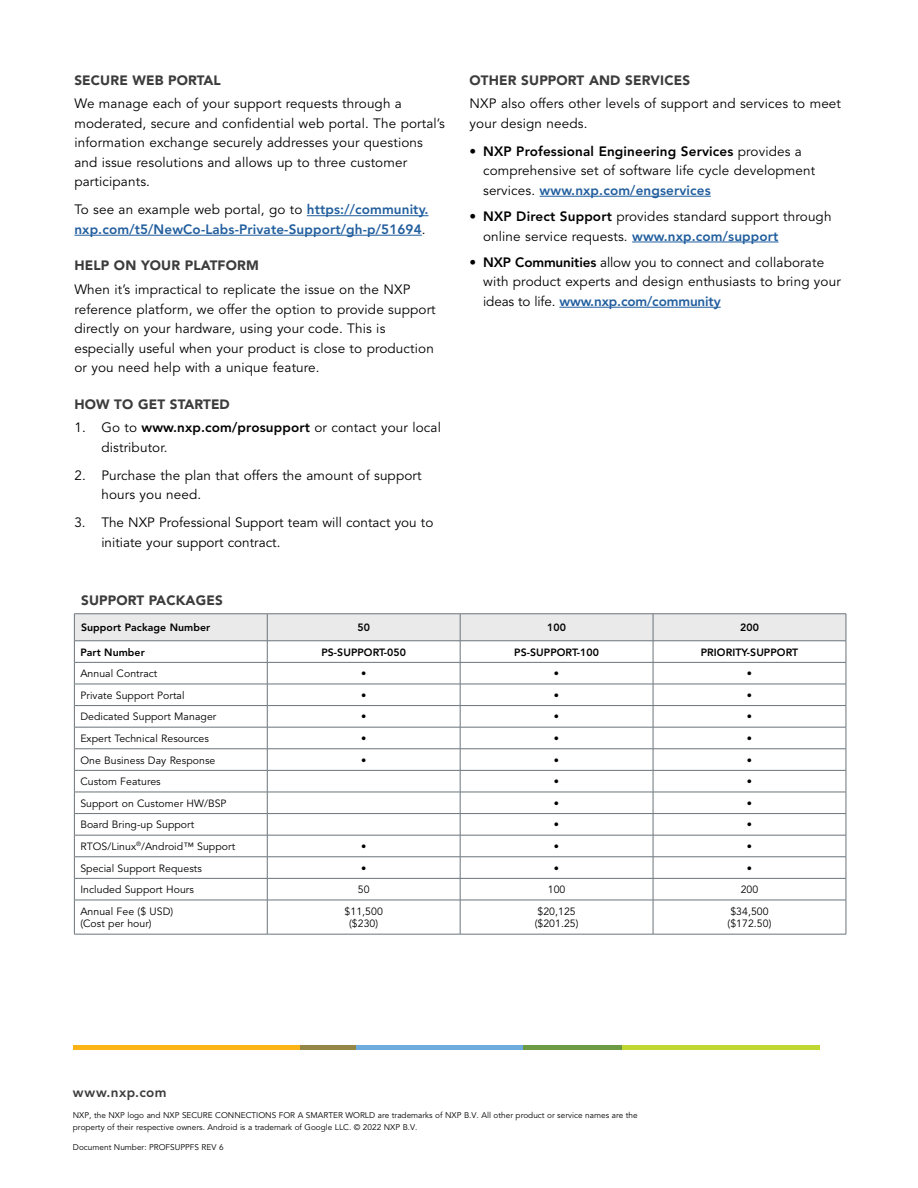
<style>
.page{position:relative;width:918px;height:1188px;background:#fff}
.page>*{position:absolute;margin:0;border:0;box-sizing:border-box;transform-origin:0 0}
.Body_Text{font:13.5px/19.5px "Avenir LT Std";letter-spacing:.01em;color:#000}
.Body_Text-2{font:800 13.5px/19.5px "Avenir LT Std";letter-spacing:.01em;color:#215e9e}
.Body_Text_Header{font:900 13.5px "Avenir LT Std";letter-spacing:.01em;color:#3d3c3d}
.URLBackPage{font:800 13.5px "Avenir LT Std";letter-spacing:.035em;color:#3d3c3d}
.Table_Body_Text{font:10.5px/12.8px "Avenir LT Std";letter-spacing:.005em;color:#000}
.Table_Subhead_LEFT{font:800 10.5px "Avenir LT Std";letter-spacing:.005em;color:#000}
.Legal_Copyright_Text{font:8.25px/12px "Avenir LT Std";color:#000}
.s1{font-weight:400;color:#000}
.s2{font-weight:800}
.s3{font-weight:800;color:#215e9e}
</style>
<div class="page">
<hr style="left:356px;top:1045px;width:167px;height:4px;background:#6dacde">
<hr style="left:73px;top:1045px;width:227px;height:4px;background:#fcb316">
<hr style="left:300px;top:1045px;width:56px;height:4px;background:#938647">
<hr style="left:622px;top:1045px;width:198px;height:4px;background:#bfd730">
<hr style="left:523px;top:1045px;width:99px;height:4px;background:#6d9a45">
<hr style="left:307px;top:215px;width:122px;height:1px;background:#215e9e">
<hr style="left:74px;top:235px;width:348px;height:1px;background:#215e9e">
<hr style="left:540px;top:196px;width:171px;height:1px;background:#215e9e">
<hr style="left:632px;top:242px;width:147px;height:1px;background:#215e9e">
<hr style="left:559px;top:307px;width:162px;height:1px;background:#215e9e">
<hr style="left:74px;top:900px;width:193px;height:1px;background:#6a747b">
<hr style="left:74px;top:900px;width:1px;height:34px;background:#6a747b">
<hr style="left:74px;top:934px;width:193px;height:1px;background:#6a747b">
<hr style="left:267px;top:900px;width:193px;height:1px;background:#6a747b">
<hr style="left:267px;top:900px;width:1px;height:34px;background:#6a747b">
<hr style="left:460px;top:900px;width:193px;height:1px;background:#6a747b">
<hr style="left:460px;top:900px;width:1px;height:34px;background:#6a747b">
<hr style="left:267px;top:934px;width:193px;height:1px;background:#6a747b">
<hr style="left:460px;top:934px;width:193px;height:1px;background:#6a747b">
<hr style="left:653px;top:900px;width:193px;height:1px;background:#6a747b">
<hr style="left:653px;top:900px;width:1px;height:34px;background:#6a747b">
<hr style="left:846px;top:900px;width:1px;height:34px;background:#6a747b">
<hr style="left:653px;top:934px;width:193px;height:1px;background:#6a747b">
<svg style="left:74px;top:614px;width:773px;height:286px"></svg>
<hr style="left:653px;top:641px;width:193px;height:1px;background:#6a747b">
<hr style="left:653px;top:662px;width:193px;height:1px;background:#6a747b">
<p class="Body_Text_Header" style="left:74px;top:72px;width:148px">SECURE WEB PORTAL</p>
<p class="Body_Text" style="left:74px;top:94px;width:372px">We manage each of your support requests through a moderated, secure and confidential web portal. The portal’s information exchange securely addresses your questions and issue resolutions and allows up to three customer participants.</p>
<p class="Body_Text-2" style="left:74px;top:200px;width:356px"><span class="s1">To see an example web portal, go to</span> https://community. nxp.com/t5/NewCo-Labs-Private-Support/gh-p/51694<span class="s1">.</span></p>
<p class="Body_Text_Header" style="left:74px;top:258px;width:186px">HELP ON YOUR PLATFORM</p>
<p class="Body_Text" style="left:74px;top:280px;width:363px">When it’s impractical to replicate the issue on the NXP reference platform, we offer the option to provide support directly on your hardware, using your code. This is especially useful when your product is close to production or you need help with a unique feature.</p>
<p class="Body_Text_Header" style="left:74px;top:396px;width:157px">HOW TO GET STARTED</p>
<p class="Body_Text" style="left:101px;top:418px;width:341px;text-indent:-27px">1. Go to <span class="s2">www.nxp.com/prosupport</span> or contact your local distributor.</p>
<p class="Body_Text" style="left:101px;top:466px;width:322px;text-indent:-27px">2. Purchase the plan that offers the amount of support hours you need.</p>
<p class="Body_Text" style="left:101px;top:513px;width:334px;text-indent:-27px">3. The NXP Professional Support team will contact you to initiate your support contract.</p>
<p class="Body_Text_Header" style="left:470px;top:72px;width:222px">OTHER SUPPORT AND SERVICES</p>
<p class="Body_Text" style="left:470px;top:94px;width:373px">NXP also offers other levels of support and services to meet your design needs.</p>
<p class="Body_Text" style="left:483px;top:142px;width:334px;text-indent:-14px"><span class="s2">• NXP Professional Engineering Services</span> provides a comprehensive set of software life cycle development services. <span class="s3">www.nxp.com/engservices</span></p>
<p class="Body_Text" style="left:483px;top:207px;width:350px;text-indent:-14px"><span class="s2">• NXP Direct Support</span> provides standard support through online service requests. <span class="s3">www.nxp.com/support</span></p>
<p class="Body_Text" style="left:483px;top:253px;width:359px;text-indent:-14px"><span class="s2">• NXP Communities</span> allow you to connect and collaborate with product experts and design enthusiasts to bring your ideas to life. <span class="s3">www.nxp.com/community</span></p>
<p class="Body_Text_Header" style="left:81px;top:593px;width:143px">SUPPORT PACKAGES</p>
<p class="Table_Subhead_LEFT" style="left:81px;top:621px;width:131px">Support Package Number</p>
<p class="Table_Subhead_LEFT" style="left:357px;top:621px;width:14px">50</p>
<p class="Table_Subhead_LEFT" style="left:547px;top:621px;width:20px">100</p>
<p class="Table_Subhead_LEFT" style="left:740px;top:621px;width:20px">200</p>
<p class="Table_Subhead_LEFT" style="left:80px;top:646px;width:66px">Part Number</p>
<p class="Table_Subhead_LEFT" style="left:321px;top:646px;width:86px">PS-SUPPORT-050</p>
<p class="Table_Subhead_LEFT" style="left:514px;top:646px;width:86px">PS-SUPPORT-100</p>
<p class="Table_Subhead_LEFT" style="left:701px;top:646px;width:99px">PRIORITY-SUPPORT</p>
<p class="Table_Body_Text" style="left:80px;top:667px;width:79px">Annual Contract</p>
<p class="Table_Body_Text" style="left:361px;top:667px;width:7px">•</p>
<p class="Table_Body_Text" style="left:554px;top:667px;width:7px">•</p>
<p class="Table_Body_Text" style="left:747px;top:667px;width:7px">•</p>
<p class="Table_Body_Text" style="left:80px;top:689px;width:106px">Private Support Portal</p>
<p class="Table_Body_Text" style="left:361px;top:689px;width:7px">•</p>
<p class="Table_Body_Text" style="left:554px;top:689px;width:7px">•</p>
<p class="Table_Body_Text" style="left:747px;top:689px;width:7px">•</p>
<p class="Table_Body_Text" style="left:80px;top:711px;width:138px">Dedicated Support Manager</p>
<p class="Table_Body_Text" style="left:361px;top:711px;width:7px">•</p>
<p class="Table_Body_Text" style="left:554px;top:711px;width:7px">•</p>
<p class="Table_Body_Text" style="left:747px;top:711px;width:7px">•</p>
<p class="Table_Body_Text" style="left:80px;top:732px;width:130px">Expert Technical Resources</p>
<p class="Table_Body_Text" style="left:361px;top:732px;width:7px">•</p>
<p class="Table_Body_Text" style="left:554px;top:732px;width:7px">•</p>
<p class="Table_Body_Text" style="left:747px;top:732px;width:7px">•</p>
<p class="Table_Body_Text" style="left:80px;top:754px;width:137px">One Business Day Response</p>
<p class="Table_Body_Text" style="left:361px;top:754px;width:7px">•</p>
<p class="Table_Body_Text" style="left:554px;top:754px;width:7px">•</p>
<p class="Table_Body_Text" style="left:747px;top:754px;width:7px">•</p>
<p class="Table_Body_Text" style="left:80px;top:775px;width:82px">Custom Features</p>
<p class="Table_Body_Text" style="left:554px;top:775px;width:7px">•</p>
<p class="Table_Body_Text" style="left:747px;top:775px;width:7px">•</p>
<p class="Table_Body_Text" style="left:80px;top:797px;width:148px">Support on Customer HW/BSP</p>
<p class="Table_Body_Text" style="left:554px;top:797px;width:7px">•</p>
<p class="Table_Body_Text" style="left:747px;top:797px;width:7px">•</p>
<p class="Table_Body_Text" style="left:80px;top:819px;width:115px">Board Bring-up Support</p>
<p class="Table_Body_Text" style="left:554px;top:819px;width:7px">•</p>
<p class="Table_Body_Text" style="left:747px;top:819px;width:7px">•</p>
<p class="Table_Body_Text" style="left:80px;top:840px;width:156px">RTOS/Linux<sup>®</sup>/Android™ Support</p>
<p class="Table_Body_Text" style="left:361px;top:840px;width:7px">•</p>
<p class="Table_Body_Text" style="left:554px;top:840px;width:7px">•</p>
<p class="Table_Body_Text" style="left:747px;top:840px;width:7px">•</p>
<p class="Table_Body_Text" style="left:80px;top:862px;width:123px">Special Support Requests</p>
<p class="Table_Body_Text" style="left:361px;top:862px;width:7px">•</p>
<p class="Table_Body_Text" style="left:554px;top:862px;width:7px">•</p>
<p class="Table_Body_Text" style="left:747px;top:862px;width:7px">•</p>
<p class="Table_Body_Text" style="left:80px;top:883px;width:115px">Included Support Hours</p>
<p class="Table_Body_Text" style="left:358px;top:883px;width:13px">50</p>
<p class="Table_Body_Text" style="left:548px;top:883px;width:19px">100</p>
<p class="Table_Body_Text" style="left:741px;top:883px;width:19px">200</p>
<p class="Table_Body_Text" style="left:80px;top:905px;width:94px">Annual Fee ($ USD) (Cost per hour)</p>
<p class="Table_Body_Text" style="left:345px;top:905px;width:40px;text-align:center">$11,500 ($230)</p>
<p class="Table_Body_Text" style="left:535px;top:905px;width:45px">$20,125 ($201.25)</p>
<p class="Table_Body_Text" style="left:728px;top:905px;width:45px">$34,500 ($172.50)</p>
<p class="URLBackPage" style="left:73px;top:1085px;width:95px">www.nxp.com</p>
<p class="Legal_Copyright_Text" style="left:73px;top:1109px;width:566px">NXP, the NXP logo and NXP SECURE CONNECTIONS FOR A SMARTER WORLD are trademarks of NXP B.V. All other product or service names are the property of their respective owners. Android is a trademark of Google LLC. © 2022 NXP B.V.</p>
<p class="Legal_Copyright_Text" style="left:73px;top:1141px;width:152px">Document Number: PROFSUPPFS REV 6</p>
</div>
